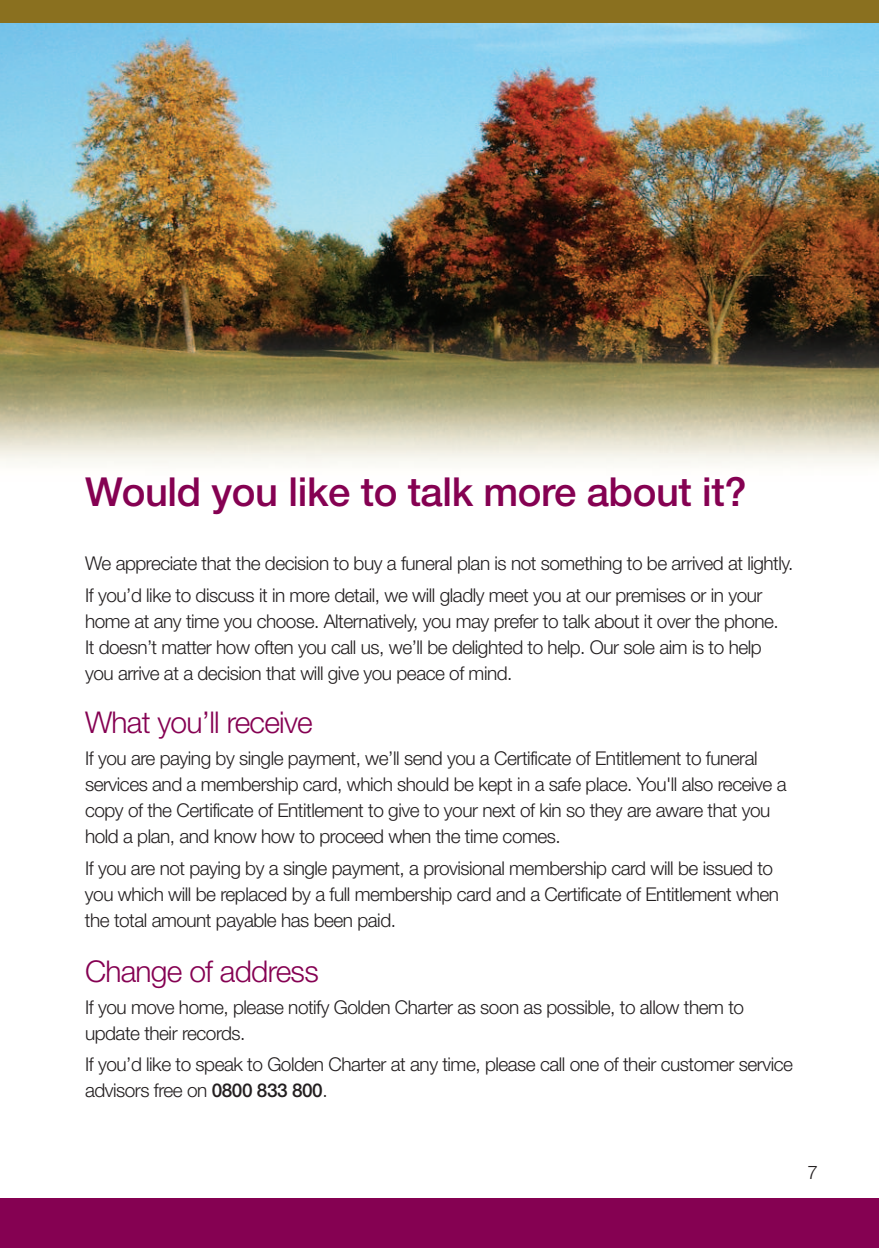
<style>
.page{position:relative;width:879px;height:1248px;background:#fff}
.page>*{position:absolute;margin:0;border:0;box-sizing:border-box;transform-origin:0 0}
.t1{font:500 40px "Helvetica Neue";letter-spacing:-.01em;color:#850152}
.t2{font:300 30px "Helvetica Neue";letter-spacing:-.025em;color:#850152}
.t3{font:300 19px/26px "Helvetica Neue";letter-spacing:-.025em;color:#231f20}
.t4{font:300 18.8px "Helvetica Neue";color:#231f20}
.s1{font-weight:500}
</style>
<div class="page">
<img style="left:0;top:22px;width:879px;height:442px">
<div style="left:0;top:0;width:879px;height:22px;background:#8a701f"></div>
<div style="left:0;top:1198px;width:879px;height:49px;background:#850152"></div>
<h1 class="t1" style="left:85px;top:459px;width:663px">Would you like to talk more about it?</h1>
<p class="t3" style="left:85px;top:546px;width:710px;line-height:31.6px">We appreciate that the decision to buy a funeral plan is not something to be arrived at lightly.<br>If you’d like to discuss it in more detail, we will gladly meet you at our premises or in your</p>
<p class="t3" style="left:85px;top:607px;width:695px">home at any time you choose. Alternatively, you may prefer to talk about it over the phone.<br>It doesn’t matter how often you call us, we’ll be delighted to help. Our sole aim is to help you arrive at a decision that will give you peace of mind.</p>
<h2 class="t2" style="left:85px;top:698px;width:229px">What you’ll receive</h2>
<p class="t3" style="left:85px;top:744px;width:703px">If you are paying by single payment, we’ll send you a Certificate of Entitlement to funeral services and a membership card, which should be kept in a safe place. You'll also receive a copy of the Certificate of Entitlement to give to your next of kin so they are aware that you hold a plan, and know how to proceed when the time comes.</p>
<p class="t3" style="left:85px;top:853px;width:696px">If you are not paying by a single payment, a provisional membership card will be issued to you which will be replaced by a full membership card and a Certificate of Entitlement when the total amount payable has been paid.</p>
<h2 class="t2" style="left:85px;top:947px;width:235px">Change of address</h2>
<p class="t3" style="left:85px;top:992px;width:660px">If you move home, please notify Golden Charter as soon as possible, to allow them to update their records.</p>
<p class="t3" style="left:85px;top:1050px;width:709px">If you’d like to speak to Golden Charter at any time, please call one of their customer service advisors free on <span class="s1">0800 833 800</span>.</p>
<p class="t4" style="left:807px;top:1157px;width:12px">7</p>
</div>
